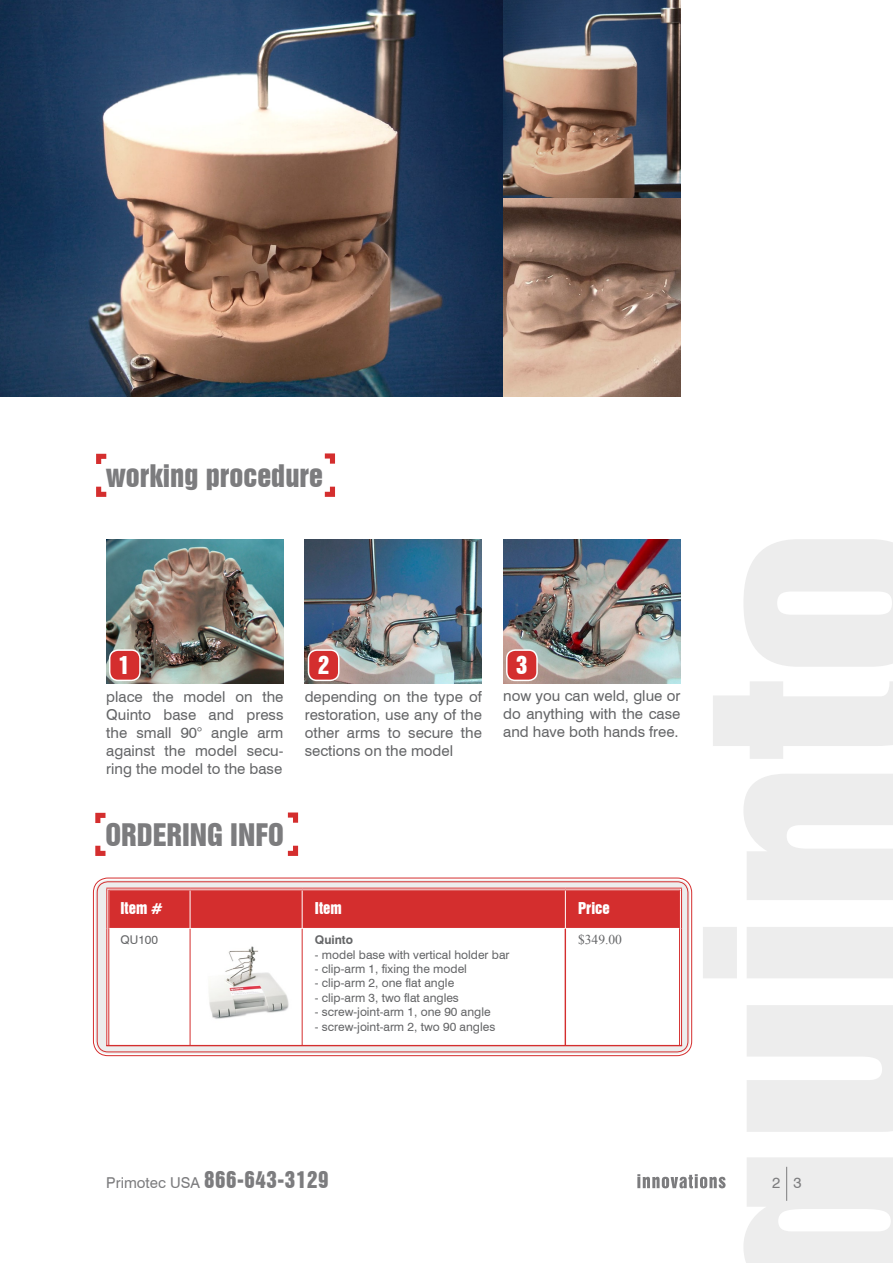
<style>
.page{position:relative;width:893px;height:1263px;background:#fff}
.page>*{position:absolute;margin:0;border:0;box-sizing:border-box;transform-origin:0 0}
.t1{font:28.5px "Swiss 921 BT Regular A";color:#7c7c7e}
.t2{font:22.5px "Swiss 921 BT Regular A";color:#fff}
.t3{font:21px "Swiss 921 BT Regular A";letter-spacing:.025em;color:#7c7c7e}
.t4{font:15px/18px "Swiss 721 BT";color:#646567;text-align:justify}
.t5{font:15px "Swiss 921 BT Regular A";color:#fff}
.t6{font:15px "Swiss 721 BT";color:#7c7c7e}
.t7{font:13.5px "Times New Roman";color:#646567}
.t8{font:12px "Swiss 721 BT";color:#646567}
.t9{font:700 12px "Swiss 721 BT";color:#646567}
.s1{font-family:"Swiss 721 BT";font-size:15px}
</style>
<div class="page">
<svg style="left:637px;top:1174px;width:89px;height:14px"></svg>
<img style="left:106px;top:540px;width:177px;height:144px">
<img style="left:305px;top:540px;width:177px;height:144px">
<img style="left:503px;top:540px;width:177px;height:143px">
<hr style="left:786px;top:1167px;width:1px;height:34px;background:#7c7c7e">
<img style="left:0;top:0;width:680px;height:396px">
<svg style="left:96px;top:454px;width:10px;height:10px"></svg>
<svg style="left:325px;top:453px;width:10px;height:11px"></svg>
<svg style="left:325px;top:487px;width:10px;height:10px"></svg>
<svg style="left:96px;top:487px;width:10px;height:10px"></svg>
<svg style="left:95px;top:880px;width:595px;height:174px;fill:#ededed"></svg>
<div style="left:93px;top:878px;width:599px;height:178px;border:1px solid #d42e2e;border-radius:15px"></div>
<div style="left:97px;top:881px;width:591px;height:171px;border:1px solid #d42e2e;border-radius:11px"></div>
<svg style="left:95px;top:813px;width:11px;height:10px"></svg>
<svg style="left:288px;top:812px;width:10px;height:11px"></svg>
<svg style="left:288px;top:846px;width:10px;height:10px"></svg>
<svg style="left:95px;top:846px;width:11px;height:10px"></svg>
<div style="left:110px;top:650px;width:30px;height:30px;background:#d42e2e;border-radius:9px"></div>
<div style="left:109px;top:649px;width:32px;height:32px;border:2px solid #fff;border-radius:9px"></div>
<div style="left:308px;top:650px;width:31px;height:30px;background:#d42e2e;border-radius:9px"></div>
<div style="left:308px;top:649px;width:31px;height:32px;border:2px solid #fff;border-radius:9px"></div>
<div style="left:507px;top:650px;width:30px;height:30px;background:#d42e2e;border-radius:9px"></div>
<div style="left:506px;top:649px;width:32px;height:32px;border:2px solid #fff;border-radius:9px"></div>
<div style="left:109px;top:891px;width:570px;height:37px;background:#d42e2e"></div>
<svg style="left:109px;top:929px;width:570px;height:116px"></svg>
<hr style="left:106px;top:888px;width:84px;height:3px;background:#fff">
<hr style="left:106px;top:891px;width:3px;height:37px;background:#fff">
<hr style="left:190px;top:888px;width:112px;height:3px;background:#fff">
<hr style="left:302px;top:888px;width:263px;height:3px;background:#fff">
<hr style="left:565px;top:888px;width:117px;height:3px;background:#fff">
<hr style="left:679px;top:891px;width:3px;height:37px;background:#fff">
<hr style="left:106px;top:928px;width:3px;height:117px;background:#fff">
<hr style="left:679px;top:928px;width:3px;height:117px;background:#fff">
<hr style="left:106px;top:888px;width:84px;height:1px;background:#d42e2e">
<hr style="left:108px;top:890px;width:82px;height:1px;background:#d42e2e">
<hr style="left:106px;top:889px;width:1px;height:39px;background:#d42e2e">
<hr style="left:108px;top:891px;width:1px;height:37px;background:#d42e2e">
<hr style="left:190px;top:888px;width:112px;height:1px;background:#d42e2e">
<hr style="left:190px;top:890px;width:112px;height:1px;background:#d42e2e">
<hr style="left:302px;top:888px;width:263px;height:1px;background:#d42e2e">
<hr style="left:302px;top:890px;width:263px;height:1px;background:#d42e2e">
<hr style="left:565px;top:888px;width:117px;height:1px;background:#d42e2e">
<hr style="left:565px;top:890px;width:115px;height:1px;background:#d42e2e">
<hr style="left:679px;top:891px;width:1px;height:37px;background:#d42e2e">
<hr style="left:681px;top:889px;width:1px;height:39px;background:#d42e2e">
<hr style="left:190px;top:891px;width:1px;height:37px;background:#fff">
<hr style="left:302px;top:891px;width:1px;height:37px;background:#fff">
<hr style="left:565px;top:891px;width:1px;height:37px;background:#fff">
<hr style="left:109px;top:928px;width:81px;height:1px;background:#fff">
<hr style="left:190px;top:928px;width:112px;height:1px;background:#fff">
<hr style="left:302px;top:928px;width:263px;height:1px;background:#fff">
<hr style="left:565px;top:928px;width:114px;height:1px;background:#fff">
<hr style="left:106px;top:928px;width:1px;height:117px;background:#d42e2e">
<hr style="left:108px;top:928px;width:1px;height:117px;background:#d42e2e">
<hr style="left:679px;top:928px;width:1px;height:117px;background:#d42e2e">
<hr style="left:681px;top:928px;width:1px;height:117px;background:#d42e2e">
<hr style="left:190px;top:929px;width:1px;height:116px;background:#d42e2e">
<hr style="left:302px;top:929px;width:1px;height:116px;background:#d42e2e">
<hr style="left:565px;top:929px;width:1px;height:116px;background:#d42e2e">
<hr style="left:106px;top:1045px;width:84px;height:1px;background:#d42e2e">
<hr style="left:190px;top:1045px;width:112px;height:1px;background:#d42e2e">
<hr style="left:302px;top:1045px;width:263px;height:1px;background:#d42e2e">
<hr style="left:565px;top:1045px;width:117px;height:1px;background:#d42e2e">
<img style="left:191px;top:936px;width:107px;height:87px">
<h1 class="t1" style="left:106px;top:457px;width:218px">working procedure</h1>
<h2 class="t2" style="left:118px;top:651px;width:13px">1</h2>
<h2 class="t2" style="left:318px;top:651px;width:13px">2</h2>
<h2 class="t2" style="left:516px;top:651px;width:13px">3</h2>
<p class="t4" style="left:106px;top:688px;width:179px">place the model on the Quinto base and press the small 90° angle arm against the model secu&shy;ring the model to the base</p>
<p class="t4" style="left:305px;top:688px;width:179px">depending on the type of restoration, use any of the other arms to secure the sections on the model</p>
<p class="t4" style="left:503px;top:687px;width:179px">now you can weld, glue or do anything with the case and have both hands free.</p>
<h1 class="t1" style="left:106px;top:816px;width:180px">ORDERING INFO</h1>
<p class="t5" style="left:121px;top:899px;width:44px">Item #</p>
<p class="t5" style="left:315px;top:899px;width:28px">Item</p>
<p class="t5" style="left:578px;top:899px;width:33px">Price</p>
<p class="t8" style="left:121px;top:932px;width:39px">QU100</p>
<p class="t9" style="left:315px;top:932px;width:40px">Quinto</p>
<p class="t8" style="left:315px;top:947px;width:196px">- model base with vertical holder bar</p>
<p class="t8" style="left:315px;top:961px;width:154px">- clip-arm 1, fixing the model</p>
<p class="t8" style="left:315px;top:976px;width:141px">- clip-arm 2, one flat angle</p>
<p class="t8" style="left:315px;top:990px;width:145px">- clip-arm 3, two flat angles</p>
<p class="t8" style="left:315px;top:1004px;width:177px">- screw-joint-arm 1, one 90 angle</p>
<p class="t8" style="left:315px;top:1019px;width:182px">- screw-joint-arm 2, two 90 angles</p>
<p class="t7" style="left:578px;top:931px;width:45px">$349.00</p>
<h3 class="t3" style="left:106px;top:1166px;width:224px"><span class="s1">Primotec USA</span> 866-643-3129</h3>
<p class="t6" style="left:772px;top:1174px;width:31px">2 3</p>
</div>
